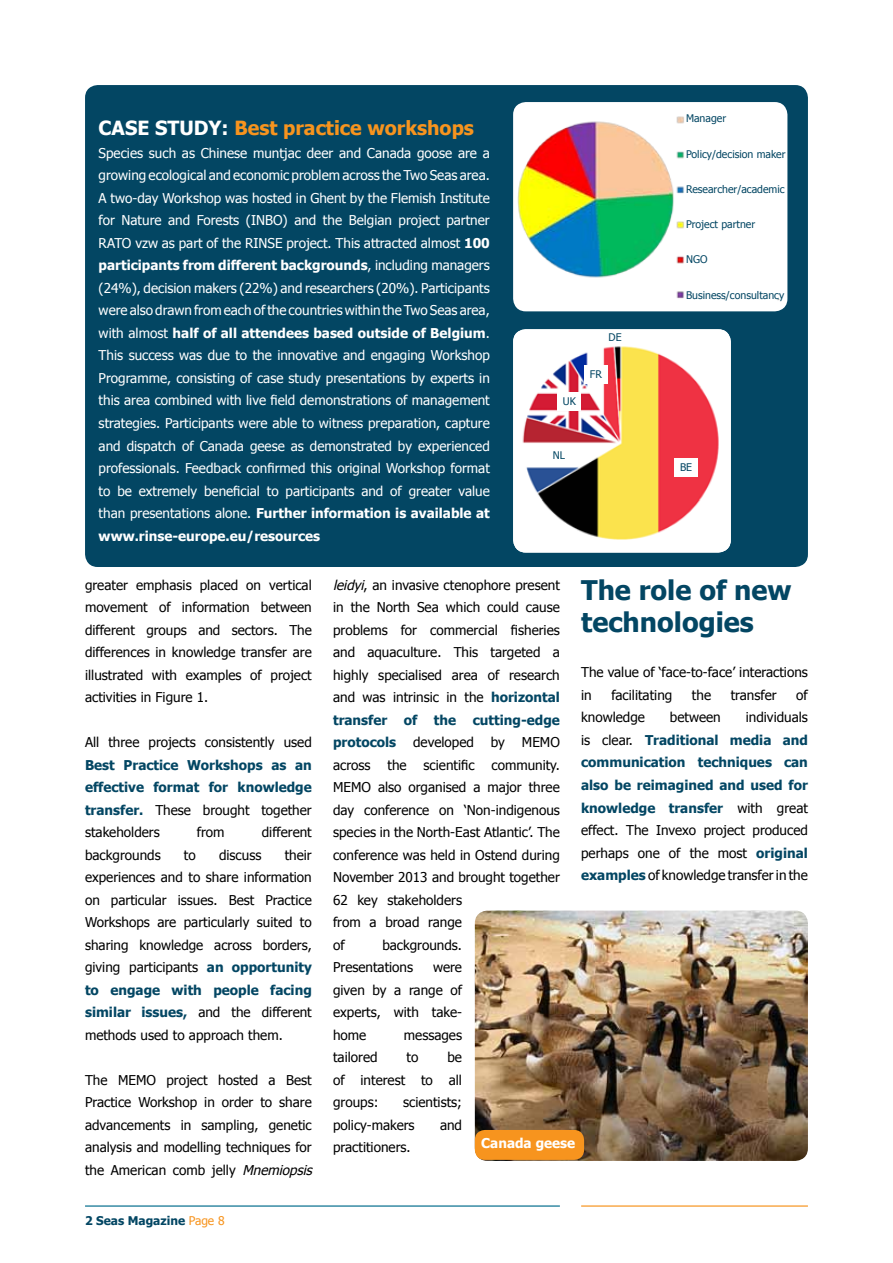
<style>
.page{position:relative;width:893px;height:1263px;background:#fff}
.page>*{position:absolute;margin:0;border:0;box-sizing:border-box;transform-origin:0 0}
.t1{font:700 27px/32.4px "Tahoma";color:#034663}
.t2{font:700 19.5px "Tahoma";color:#f7941e}
.t3{font:13.5px/22.5px "Tahoma";color:#000;text-align:justify}
.t4{font:13.5px/22.5px "Tahoma";color:#fff;text-align:justify}
.t5{font:700 13.5px/22.5px "Tahoma";color:#034663;text-align:justify}
.t6{font:700 13.5px "Tahoma";color:#fff}
.t7{font:700 12px "Tahoma";color:#034663}
.t8{font:10.5px "Tahoma";color:#034663}
.s1{color:#fff}
.s2{font-weight:700}
.s3{font-weight:400;color:#000}
.s4{font-weight:700;color:#034663}
.s5{font-style:italic}
.s6{font-weight:400;color:#f7941e}
</style>
<div class="page">
<hr style="left:581px;top:1205px;width:227px;height:1px;background:#f7941e">
<div style="left:85px;top:85px;width:723px;height:482px;background:#034663;border-radius:13px"></div>
<img style="left:513px;top:102px;width:274px;height:209px">
<img style="left:513px;top:329px;width:218px;height:223px">
<img style="left:475px;top:910px;width:333px;height:251px">
<div style="left:686px;top:114px;width:100px;height:185px;background:#fff"></div>
<div style="left:475px;top:1130px;width:109px;height:30px;background:#f7941e;border-radius:10px"></div>
<div style="left:674px;top:459px;width:24px;height:18px;background:#fff"></div>
<div style="left:547px;top:447px;width:23px;height:18px;background:#fff"></div>
<div style="left:558px;top:393px;width:23px;height:18px;background:#fff"></div>
<div style="left:584px;top:366px;width:24px;height:18px;background:#fff"></div>
<div style="left:603px;top:333px;width:24px;height:12px;background:#fff"></div>
<h2 class="t2" style="left:99px;top:116px;width:377px"><span class="s1">CASE STUDY:</span> Best practice workshops</h2>
<p class="t4" style="left:99px;top:141px;width:393px">Species such as Chinese muntjac deer and Canada goose are a growing ecological and economic problem across the Two Seas area.<br>A two-day Workshop was hosted in Ghent by the Flemish Institute for Nature and Forests (INBO) and the Belgian project partner RATO vzw as part of the RINSE project. This attracted almost <span class="s2">100 participants from different backgrounds</span>, including managers (24%), decision makers (22%) and researchers (20%). Participants were also drawn from each of the countries within the Two Seas area, with almost <span class="s2">half of all attendees based outside of Belgium</span>.<br>This success was due to the innovative and engaging Workshop Programme, consisting of case study presentations by experts in this area combined with live field demonstrations of management strategies. Participants were able to witness preparation, capture and dispatch of Canada geese as demonstrated by experienced professionals. Feedback confirmed this original Workshop format to be extremely beneficial to participants and of greater value than presentations alone. <span class="s2">Further information is available at www.rinse-europe.eu/resources</span></p>
<p class="t8" style="left:563px;top:395px;width:15px">UK</p>
<p class="t8" style="left:609px;top:330px;width:15px">DE</p>
<p class="t8" style="left:590px;top:367px;width:13px">FR</p>
<p class="t8" style="left:553px;top:449px;width:14px">NL</p>
<p class="t8" style="left:686px;top:112px;width:42px">Manager</p>
<p class="t8" style="left:686px;top:147px;width:101px">Policy/decision maker</p>
<p class="t8" style="left:686px;top:182px;width:100px">Researcher/academic</p>
<p class="t8" style="left:686px;top:218px;width:71px">Project partner</p>
<p class="t8" style="left:686px;top:253px;width:23px">NGO</p>
<p class="t8" style="left:686px;top:288px;width:100px">Business/consultancy</p>
<p class="t8" style="left:680px;top:461px;width:14px">BE</p>
<p class="t3" style="left:85px;top:573px;width:228px">greater emphasis placed on vertical movement of information between different groups and sectors. The differences in knowledge transfer are illustrated with examples of project activities in Figure 1.</p>
<p class="t3" style="left:85px;top:731px;width:228px">All three projects consistently used</p>
<p class="t5" style="left:85px;top:753px;width:228px">Best Practice Workshops as an effective format for knowledge transfer. <span class="s3">These brought together stakeholders</span></p>
<p class="t3" style="left:197px;top:821px;width:29px">from</p>
<p class="t3" style="left:262px;top:821px;width:51px">different</p>
<p class="t3" style="left:85px;top:843px;width:228px;text-indent:200px">their experiences and to share information on particular issues. Best Practice Workshops are particularly suited to sharing knowledge across borders, giving participants <span class="s4">an opportunity to engage with people facing similar issues,</span> and the different methods used to approach them.</p>
<p class="t3" style="left:85px;top:1068px;width:232px;text-align:left">The MEMO project hosted a Best Practice Workshop in order to share advancements in sampling, genetic analysis and modelling techniques for the American comb jelly <span class="s5">Mnemiopsis</span></p>
<p class="t3" style="left:85px;top:843px;width:77px">backgrounds</p>
<p class="t3" style="left:184px;top:843px;width:13px">to</p>
<p class="t3" style="left:219px;top:843px;width:44px">discuss</p>
<p class="t7" style="left:85px;top:1213px;width:141px">2 Seas Magazine <span class="s6">Page 8</span></p>
<p class="t3" style="left:333px;top:573px;width:228px"><span class="s5">leidyi</span>, an invasive ctenophore present in the North Sea which could cause problems for commercial fisheries and aquaculture. This targeted a highly specialised area of research and was intrinsic in the <span class="s4">horizontal transfer of the cutting-edge protocols</span></p>
<p class="t3" style="left:413px;top:731px;width:62px">developed</p>
<p class="t3" style="left:491px;top:731px;width:16px">by</p>
<p class="t3" style="left:522px;top:731px;width:39px">MEMO</p>
<p class="t3" style="left:333px;top:753px;width:39px">across</p>
<p class="t3" style="left:387px;top:753px;width:21px">the</p>
<p class="t3" style="left:424px;top:753px;width:52px">scientific</p>
<p class="t3" style="left:333px;top:753px;width:228px;text-align:left;text-indent:158px">community.<br>MEMO also organised a major three day conference on ‘Non-indigenous species in the North-East Atlantic’. The conference was held in Ostend during<br>November 2013 and brought together<br>62 key stakeholders<br>from a broad range<br>of</p>
<p class="t3" style="left:333px;top:933px;width:130px;text-indent:49px">backgrounds.<br>Presentations</p>
<p class="t3" style="left:333px;top:956px;width:130px;text-indent:100px">were given by a range of experts, with take&shy;home</p>
<p class="t3" style="left:404px;top:1023px;width:60px">messages</p>
<p class="t3" style="left:333px;top:1046px;width:46px">tailored</p>
<p class="t3" style="left:407px;top:1046px;width:13px">to</p>
<p class="t3" style="left:333px;top:1046px;width:130px;text-indent:114px">be of interest to all groups:</p>
<p class="t3" style="left:333px;top:1091px;width:130px;text-indent:70px">scientists; policy-makers</p>
<p class="t3" style="left:440px;top:1113px;width:24px">and</p>
<h1 class="t1" style="left:581px;top:573px;width:212px">The role of new technologies</h1>
<p class="t3" style="left:581px;top:661px;width:228px">The value of ‘face-to-face’ interactions in</p>
<p class="t3" style="left:611px;top:683px;width:62px">facilitating</p>
<p class="t3" style="left:692px;top:683px;width:21px">the</p>
<p class="t3" style="left:731px;top:683px;width:47px">transfer</p>
<p class="t3" style="left:796px;top:683px;width:13px">of</p>
<p class="t3" style="left:581px;top:706px;width:65px">knowledge</p>
<p class="t3" style="left:670px;top:706px;width:52px">between</p>
<p class="t5" style="left:581px;top:706px;width:228px;text-indent:165px"><span class="s3">individuals is clear.</span> Traditional media and communication techniques can also be reimagined and used for knowledge transfer <span class="s3">with great effect. The Invexo project produced perhaps one of the most</span> original examples <span class="s3">of knowledge transfer in the</span></p>
<p class="t3" style="left:333px;top:1136px;width:79px">practitioners.</p>
<p class="t6" style="left:481px;top:1134px;width:95px">Canada geese</p>
</div>
